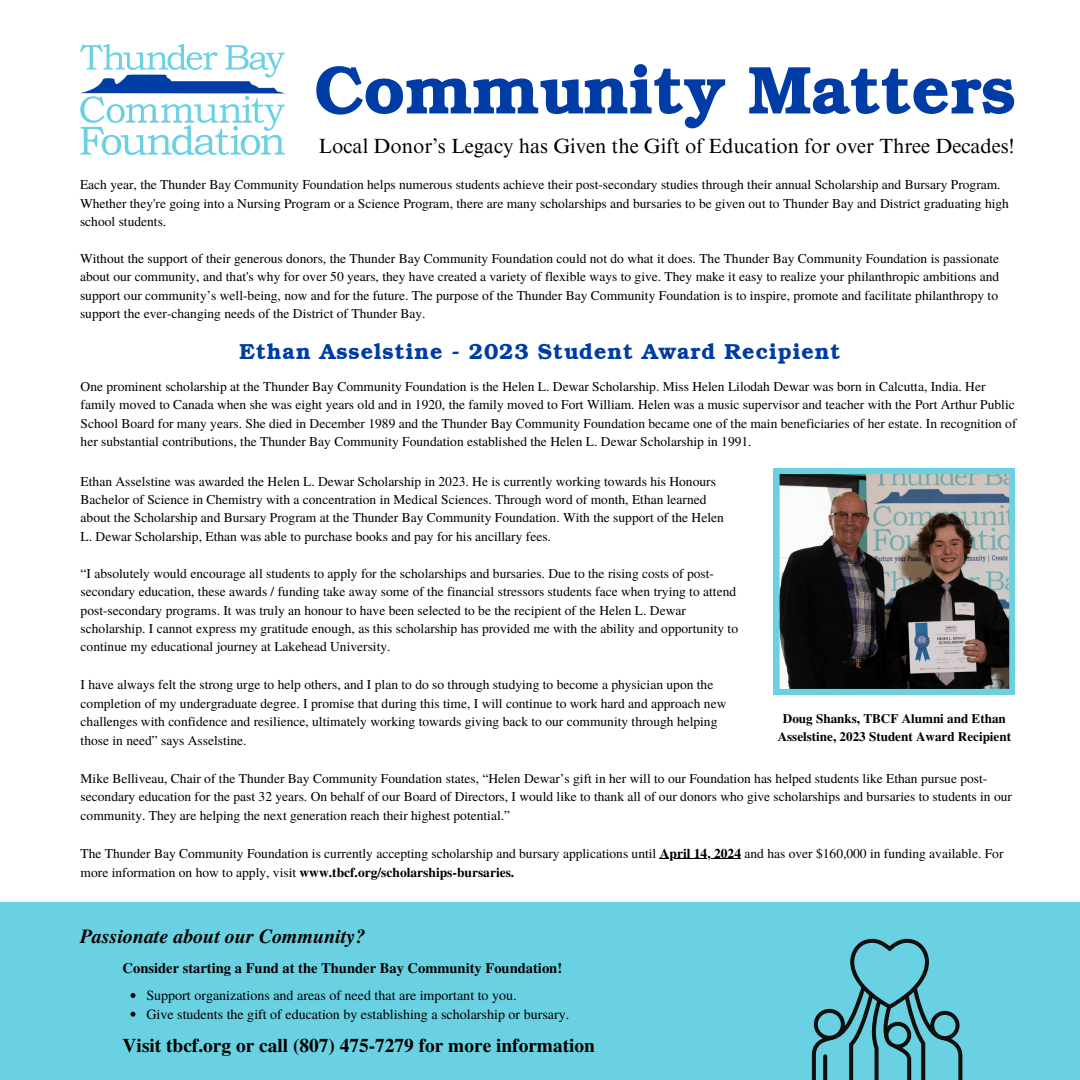
<style>
.page{position:relative;width:1080px;height:1080px;background:#fff}
.page>*{position:absolute;margin:0;border:0;box-sizing:border-box;transform-origin:0 0}
.t1{font:700 66px "Bookman";color:#003ca5}
.t2{font:700 21.15px "Bookman";letter-spacing:.05em;color:#003ca5}
.t3{font:20.55px "Times NRMT Pro";color:#000}
.t4{font:italic 700 19.95px "Te X Gyre Termes";color:#000}
.t5{font:700 19.35px "Te X Gyre Termes";color:#000}
.t6{font:700 14.55px "Te X Gyre Termes";color:#000}
.t7{font:13.95px "Te X Gyre Termes";color:#000}
.t8{font:13.5px/18.5px "Te X Gyre Termes";color:#000}
.t9{font:700 13.5px "Te X Gyre Termes";color:#000}
.t10{font:700 13.05px/18.6px "Te X Gyre Termes";color:#000;text-align:center}
.s1{font-weight:700}
.s2{font-weight:400}
</style>
<div class="page">
<img style="left:80px;top:45px;width:205px;height:110px">
<img style="left:774px;top:468px;width:241px;height:227px">
<div style="left:0;top:902px;width:1080px;height:178px;background:#69d1e2"></div>
<svg style="left:812px;top:938px;width:150px;height:142px"></svg>
<svg style="left:131px;top:993px;width:4px;height:5px"></svg>
<svg style="left:131px;top:1012px;width:4px;height:5px"></svg>
<hr style="left:660px;top:858px;width:81px;height:1px;background:#000">
<p class="t1" style="left:314px;top:50px;width:703px">Community Matters</p>
<h2 class="t3" style="left:318px;top:139px;width:697px">Local Donor’s Legacy has Given the Gift of Education for over Three Decades!</h2>
<h3 class="t8" style="left:80px;top:175px;width:931px">Each year, the Thunder Bay Community Foundation helps numerous students achieve their post-secondary studies through their annual Scholarship and Bursary Program.<br>Whether they're going into a Nursing Program or a Science Program, there are many scholarships and bursaries to be given out to Thunder Bay and District graduating high school students.</h3>
<p class="t8" style="left:80px;top:248px;width:921px;text-align:justify">Without the support of their generous donors, the Thunder Bay Community Foundation could not do what it does. The Thunder Bay Community Foundation is passionate about our community, and that's why for over 50 years, they have created a variety of flexible ways to give. They make it easy to realize your philanthropic ambitions and support our community’s well-being, now and for the future. The purpose of the Thunder Bay Community Foundation is to inspire, promote and facilitate philanthropy to support the ever-changing needs of the District of Thunder Bay.</p>
<p class="t2" style="left:240px;top:339px;width:602px">Ethan Asselstine - 2023 Student Award Recipient</p>
<p class="t8" style="left:81px;top:377px;width:937px">One prominent scholarship at the Thunder Bay Community Foundation is the Helen L. Dewar Scholarship. Miss Helen Lilodah Dewar was born in Calcutta, India. Her family moved to Canada when she was eight years old and in 1920, the family moved to Fort William. Helen was a music supervisor and teacher with the Port Arthur Public School Board for many years. She died in December 1989 and the Thunder Bay Community Foundation became one of the main beneficiaries of her estate. In recognition of her substantial contributions, the Thunder Bay Community Foundation established the Helen L. Dewar Scholarship in 1991.</p>
<p class="t8" style="left:81px;top:471px;width:645px">Ethan Asselstine was awarded the Helen L. Dewar Scholarship in 2023. He is currently working towards his Honours Bachelor of Science in Chemistry with a concentration in Medical Sciences. Through word of month, Ethan learned about the Scholarship and Bursary Program at the Thunder Bay Community Foundation. With the support of the Helen L. Dewar Scholarship, Ethan was able to purchase books and pay for his ancillary fees.</p>
<p class="t8" style="left:81px;top:563px;width:659px">“I absolutely would encourage all students to apply for the scholarships and bursaries. Due to the rising costs of post&shy;secondary education, these awards / funding take away some of the financial stressors students face when trying to attend post-secondary programs. It was truly an honour to have been selected to be the recipient of the Helen L. Dewar scholarship. I cannot express my gratitude enough, as this scholarship has provided me with the ability and opportunity to continue my educational journey at Lakehead University.</p>
<p class="t8" style="left:81px;top:675px;width:647px">I have always felt the strong urge to help others, and I plan to do so through studying to become a physician upon the completion of my undergraduate degree. I promise that during this time, I will continue to work hard and approach new challenges with confidence and resilience, ultimately working towards giving back to our community through helping those in need” says Asselstine.</p>
<h4 class="t10" style="left:778px;top:708px;width:235px">Doug Shanks, TBCF Alumni and Ethan<br>Asselstine, 2023 Student Award Recipient</h4>
<p class="t8" style="left:81px;top:769px;width:933px">Mike Belliveau, Chair of the Thunder Bay Community Foundation states, “Helen Dewar’s gift in her will to our Foundation has helped students like Ethan pursue post&shy;secondary education for the past 32 years. On behalf of our Board of Directors, I would like to thank all of our donors who give scholarships and bursaries to students in our community. They are helping the next generation reach their highest potential.”</p>
<h2 class="t8" style="left:81px;top:843px;width:924px">The Thunder Bay Community Foundation is currently accepting scholarship and bursary applications until <span class="s1">April 14, 2024</span> and has over $160,000 in funding available. For</h2>
<p class="t9" style="left:81px;top:862px;width:435px"><span class="s2">more information on how to apply, visit</span> www.tbcf.org/scholarships-bursaries.</p>
<p class="t4" style="left:80px;top:921px;width:287px">Passionate about our Community?</p>
<p class="t6" style="left:123px;top:957px;width:441px">Consider starting a Fund at the Thunder Bay Community Foundation!</p>
<h2 class="t7" style="left:147px;top:985px;width:372px">Support organizations and areas of need that are important to you.</h2>
<h4 class="t7" style="left:147px;top:1004px;width:424px">Give students the gift of education by establishing a scholarship or bursary.</h4>
<p class="t5" style="left:123px;top:1030px;width:474px">Visit tbcf.org or call (807) 475-7279 for more information</p>
</div>
